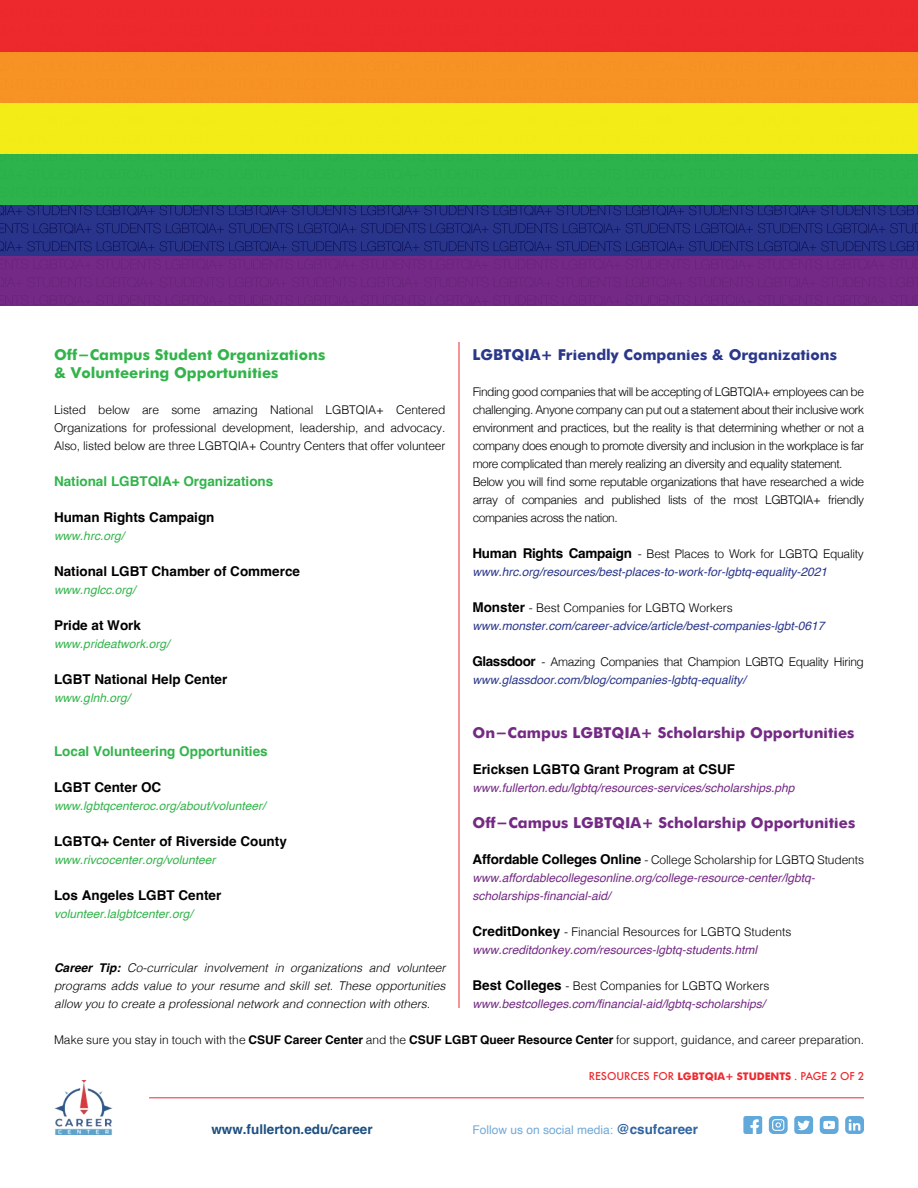
<style>
.page{position:relative;width:918px;height:1188px;background:#fff}
.page>*{position:absolute;margin:0;border:0;box-sizing:border-box;transform-origin:0 0}
.t1{font:700 15px "Futura";color:#742a84}
.t2{font:700 15px/18px "Futura";color:#31b44a}
.t3{font:700 15px "Futura";color:#2a378a}
.t4{font:700 13.5px "Helvetica";color:#000}
.t5{font:700 13.5px "Helvetica";color:#31b44a}
.t6{font:700 13.5px "Helvetica";color:#1c4f80}
.t7{font:300 12px/18px "Helvetica";letter-spacing:-.04em;color:#000;text-align:justify}
.t8{font:italic 12px/18px "Helvetica";color:#742a84}
.t9{font:300 12px "Helvetica";color:#000}
.t10{font:italic 300 12px/18px "Helvetica";color:#000;text-align:justify}
.t11{font:italic 12px "Helvetica";color:#2a378a}
.t12{font:italic 12px "Helvetica";color:#31b44a}
.t13{font:300 12px "Helvetica";letter-spacing:-.01em;color:#000}
.t14{font:300 12px "Helvetica";letter-spacing:-.02em;color:#000}
.t15{font:12px "Helvetica";color:#70a9d8}
.t16{font:500 10.5px "Futura";color:#ee292f}
.s1{font-weight:700}
.s2{font-weight:700;font-size:13.5px}
.s3{font-weight:700;font-size:13.5px;color:#2f63a0}
</style>
<div class="page">
<svg style="left:820px;top:1116px;width:19px;height:18px"></svg>
<svg style="left:845px;top:1116px;width:19px;height:18px"></svg>
<svg style="left:794px;top:1116px;width:19px;height:18px"></svg>
<svg style="left:769px;top:1116px;width:19px;height:18px"></svg>
<svg style="left:743px;top:1116px;width:19px;height:18px"></svg>
<img style="left:54px;top:1080px;width:58px;height:54px">
<div style="left:0;top:256px;width:918px;height:50px;background:#732985"></div>
<div style="left:0;top:205px;width:918px;height:51px;background:#29348b"></div>
<div style="left:0;top:154px;width:918px;height:51px;background:#2cb34b"></div>
<div style="left:0;top:102px;width:918px;height:52px;background:#f4ec17"></div>
<div style="left:0;top:51px;width:918px;height:51px;background:#f79325"></div>
<div style="left:0;top:0;width:918px;height:51px;background:#ee292e"></div>
<svg style="left:0;top:241px;width:918px;height:11px"></svg>
<svg style="left:0;top:223px;width:918px;height:11px"></svg>
<svg style="left:0;top:205px;width:918px;height:11px"></svg>
<svg style="left:5px;top:153px;width:911px;height:1px"></svg>
<svg style="left:0;top:102px;width:918px;height:1px"></svg>
<svg style="left:0;top:51px;width:918px;height:1px"></svg>
<hr style="left:149px;top:1098px;width:715px;height:1px;background:#ee292f">
<hr style="left:459px;top:342px;width:1px;height:666px;background:#ee292f">
<p class="t2" style="left:54px;top:347px;width:273px">Off-Campus Student Organizations &amp; Volunteering Opportunities</p>
<p class="t7" style="left:54px;top:402px;width:393px">Listed below are some amazing National LGBTQIA+ Centered Organizations for professional development, leadership, and advocacy.<br>Also, listed below are three LGBTQIA+ Country Centers that offer volunteer</p>
<p class="t5" style="left:54px;top:476px;width:221px">National LGBTQIA+ Organizations</p>
<p class="t4" style="left:54px;top:512px;width:162px">Human Rights Campaign</p>
<p class="t12" style="left:54px;top:531px;width:72px">www.hrc.org/</p>
<p class="t4" style="left:54px;top:566px;width:248px">National LGBT Chamber of Commerce</p>
<p class="t12" style="left:54px;top:585px;width:83px">www.nglcc.org/</p>
<p class="t4" style="left:54px;top:620px;width:89px">Pride at Work</p>
<p class="t12" style="left:54px;top:639px;width:117px">www.prideatwork.org/</p>
<p class="t4" style="left:54px;top:674px;width:175px">LGBT National Help Center</p>
<p class="t12" style="left:54px;top:693px;width:78px">www.glnh.org/</p>
<p class="t5" style="left:54px;top:746px;width:215px">Local Volunteering Opportunities</p>
<p class="t4" style="left:54px;top:782px;width:109px">LGBT Center OC</p>
<p class="t12" style="left:54px;top:801px;width:213px">www.lgbtqcenteroc.org/about/volunteer/</p>
<p class="t4" style="left:54px;top:836px;width:234px">LGBTQ+ Center of Riverside County</p>
<p class="t12" style="left:54px;top:855px;width:163px">www.rivcocenter.org/volunteer</p>
<p class="t4" style="left:54px;top:890px;width:169px">Los Angeles LGBT Center</p>
<p class="t12" style="left:54px;top:909px;width:140px">volunteer.lalgbtcenter.org/</p>
<p class="t10" style="left:54px;top:960px;width:393px"><span class="s1">Career Tip:</span> Co-curricular involvement in organizations and volunteer programs adds value to your resume and skill set. These opportunities allow you to create a professional network and connection with others.</p>
<p class="t3" style="left:472px;top:348px;width:366px">LGBTQIA+ Friendly Companies &amp; Organizations</p>
<p class="t7" style="left:473px;top:384px;width:393px;text-align:left">Finding good companies that will be accepting of LGBTQIA+ employees can be challenging. Anyone company can put out a statement about their inclusive work environment and practices, but the reality is that determining whether or not a company does enough to promote diversity and inclusion in the workplace is far more complicated than merely realizing an diversity and equality statement.<br>Below you will find some reputable organizations that have researched a wide array of companies and published lists of the most LGBTQIA+ friendly companies across the nation.</p>
<p class="t14" style="left:472px;top:549px;width:393px"><span class="s2">Human Rights Campaign</span> - Best Places to Work for LGBTQ Equality</p>
<p class="t11" style="left:472px;top:567px;width:356px">www.hrc.org/resources/best-places-to-work-for-lgbtq-equality-2021</p>
<p class="t9" style="left:472px;top:603px;width:262px"><span class="s2">Monster</span> - Best Companies for LGBTQ Workers</p>
<p class="t11" style="left:472px;top:621px;width:354px">www.monster.com/career-advice/article/best-companies-lgbt-0617</p>
<p class="t7" style="left:472px;top:654px;width:393px"><span class="s2">Glassdoor</span> - Amazing Companies that Champion LGBTQ Equality Hiring</p>
<p class="t11" style="left:472px;top:675px;width:275px">www.glassdoor.com/blog/companies-lgbtq-equality/</p>
<p class="t1" style="left:472px;top:726px;width:384px">On-Campus LGBTQIA+ Scholarship Opportunities</p>
<p class="t4" style="left:473px;top:764px;width:264px">Ericksen LGBTQ Grant Program at CSUF</p>
<p class="t8" style="left:472px;top:780px;width:324px">www.fullerton.edu/lgbtq/resources-services/scholarships.php</p>
<p class="t1" style="left:472px;top:816px;width:384px">Off-Campus LGBTQIA+ Scholarship Opportunities</p>
<p class="t13" style="left:472px;top:855px;width:393px"><span class="s2">Affordable Colleges Online</span> - College Scholarship for LGBTQ Students</p>
<p class="t8" style="left:472px;top:870px;width:344px">www.affordablecollegesonline.org/college-resource-center/lgbtq&shy;scholarships-financial-aid/</p>
<p class="t9" style="left:472px;top:927px;width:320px"><span class="s2">CreditDonkey</span> - Financial Resources for LGBTQ Students</p>
<p class="t8" style="left:472px;top:942px;width:286px">www.creditdonkey.com/resources-lgbtq-students.html</p>
<p class="t9" style="left:472px;top:981px;width:299px"><span class="s2">Best Colleges</span> - Best Companies for LGBTQ Workers</p>
<p class="t8" style="left:472px;top:996px;width:294px">www.bestcolleges.com/financial-aid/lgbtq-scholarships/</p>
<p class="t9" style="left:54px;top:1035px;width:812px">Make sure you stay in touch with the <span class="s1">CSUF Career Center</span> and the <span class="s1">CSUF LGBT Queer Resource Center</span> for support, guidance, and career preparation.</p>
<p class="t16" style="left:589px;top:1071px;width:277px">RESOURCES FOR <span class="s1">LGBTQIA+ STUDENTS</span> . PAGE 2 OF 2</p>
<p class="t6" style="left:211px;top:1124px;width:163px">www.fullerton.edu/career</p>
<p class="t15" style="left:472px;top:1125px;width:227px">Follow us on social media: <span class="s3">@csufcareer</span></p>
</div>
